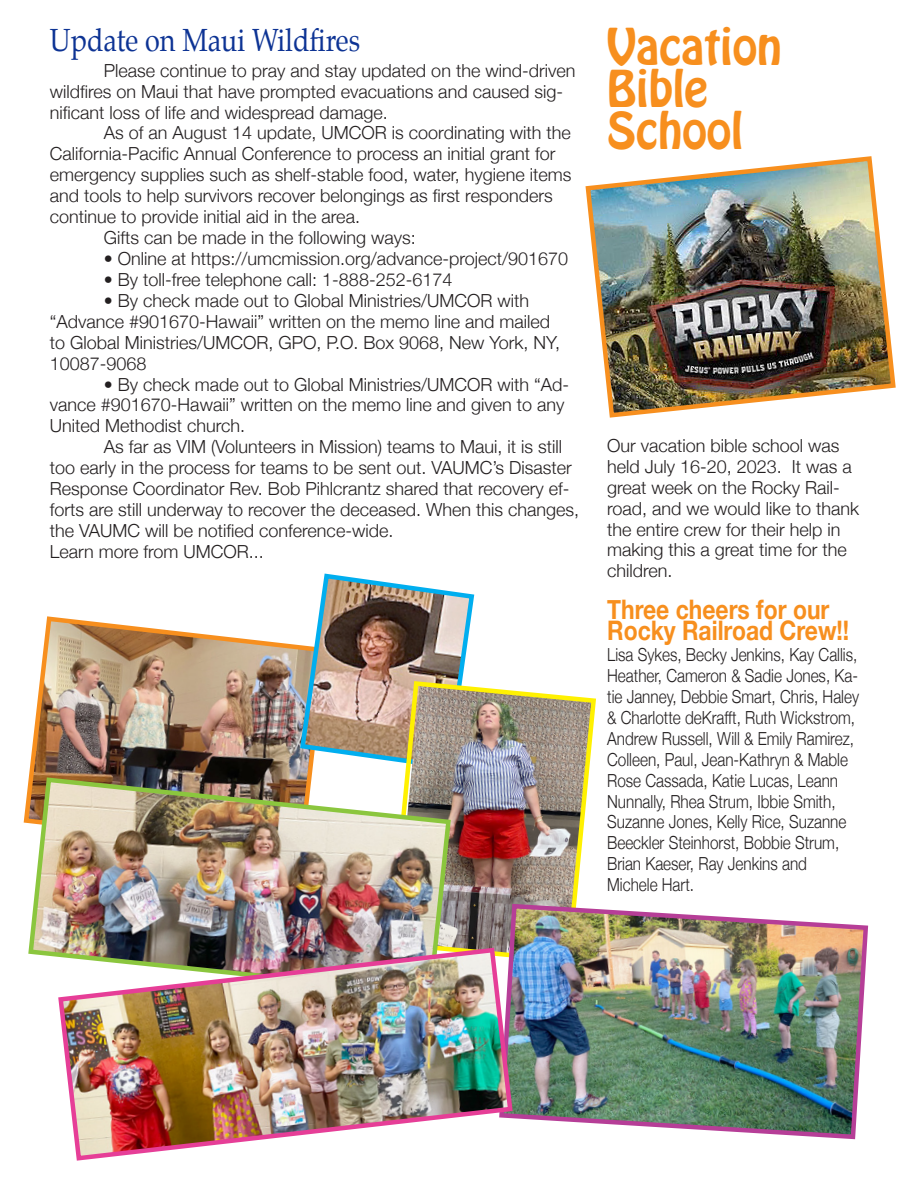
<style>
.page{position:relative;width:918px;height:1188px;background:#fff}
.page>*{position:absolute;margin:0;border:0;box-sizing:border-box;transform-origin:0 0}
.t1{font:44.85px "Hobo Std";color:#f78f1e}
.t2{font:31.35px "Palatino";color:#0d3394;scale:.86 1}
.t3{font:700 26.85px/20.9px "Helvetica Neue";color:#f78f1e;scale:.85 1}
.t4{font:300 18px/20.9px "Helvetica Neue";color:#231f20}
.t5{font:300 18px/20.9px "Helvetica Neue";color:#231f20;scale:.85 1}
</style>
<div class="page">
<img style="left:23px;top:616px;width:290px;height:207px">
<img style="left:585px;top:156px;width:311px;height:262px">
<img style="left:298px;top:573px;width:177px;height:199px">
<img style="left:386px;top:679px;width:210px;height:266px">
<img style="left:26px;top:775px;width:427px;height:182px">
<img style="left:497px;top:901px;width:372px;height:239px">
<img style="left:56px;top:945px;width:459px;height:216px">
<p class="t2" style="left:50px;top:15px;width:362px">Update on Maui Wildfires</p>
<p class="t4" style="left:50px;top:59px;width:527px;text-indent:54px">Please continue to pray and stay updated on the wind-driven wildfires on Maui that have prompted evacuations and caused sig&shy;nificant loss of life and widespread damage.</p>
<p class="t4" style="left:50px;top:122px;width:523px;text-indent:54px">As of an August 14 update, UMCOR is coordinating with the California-Pacific Annual Conference to process an initial grant for emergency supplies such as shelf-stable food, water, hygiene items and tools to help survivors recover belongings as first responders continue to provide initial aid in the area.</p>
<p class="t4" style="left:104px;top:226px;width:314px">Gifts can be made in the following ways:</p>
<p class="t4" style="left:104px;top:247px;width:466px">• Online at https://umcmission.org/advance-project/901670</p>
<p class="t4" style="left:104px;top:268px;width:350px">• By toll-free telephone call: 1-888-252-6174</p>
<p class="t4" style="left:50px;top:289px;width:512px;text-indent:54px">• By check made out to Global Ministries/UMCOR with “Advance #901670-Hawaii” written on the memo line and mailed to Global Ministries/UMCOR, GPO, P.O. Box 9068, New York, NY, 10087-9068</p>
<p class="t4" style="left:50px;top:373px;width:521px;text-indent:54px">• By check made out to Global Ministries/UMCOR with “Ad&shy;vance #901670-Hawaii” written on the memo line and given to any<br>United Methodist church.</p>
<p class="t4" style="left:50px;top:435px;width:531px;text-indent:54px">As far as VIM (Volunteers in Mission) teams to Maui, it is still too early in the process for teams to be sent out. VAUMC’s Disaster Response Coordinator Rev. Bob Pihlcrantz shared that recovery ef&shy;forts are still underway to recover the deceased. When this changes, the VAUMC will be notified conference-wide.</p>
<p class="t4" style="left:50px;top:540px;width:216px">Learn more from UMCOR...</p>
<p class="t1" style="left:607px;top:16px;width:176px">Vacation</p>
<p class="t1" style="left:607px;top:58px;width:102px">Bible</p>
<p class="t1" style="left:607px;top:99px;width:137px">School</p>
<p class="t4" style="left:607px;top:434px;width:254px">Our vacation bible school was held July 16-20, 2023. It was a great week on the Rocky Rail&shy;road, and we would like to thank the entire crew for their help in making this a great time for the children.</p>
<p class="t3" style="left:607px;top:600px;width:286px">Three cheers for our<br>Rocky Railroad Crew!!</p>
<p class="t5" style="left:607px;top:643px;width:298px">Lisa Sykes, Becky Jenkins, Kay Callis, Heather, Cameron &amp; Sadie Jones, Ka&shy;tie Janney, Debbie Smart, Chris, Haley &amp; Charlotte deKrafft, Ruth Wickstrom, Andrew Russell, Will &amp; Emily Ramirez, Colleen, Paul, Jean-Kathryn &amp; Mable Rose Cassada, Katie Lucas, Leann Nunnally, Rhea Strum, Ibbie Smith, Suzanne Jones, Kelly Rice, Suzanne Beeckler Steinhorst, Bobbie Strum, Brian Kaeser, Ray Jenkins and</p>
<p class="t5" style="left:607px;top:873px;width:104px">Michele Hart.</p>
</div>
